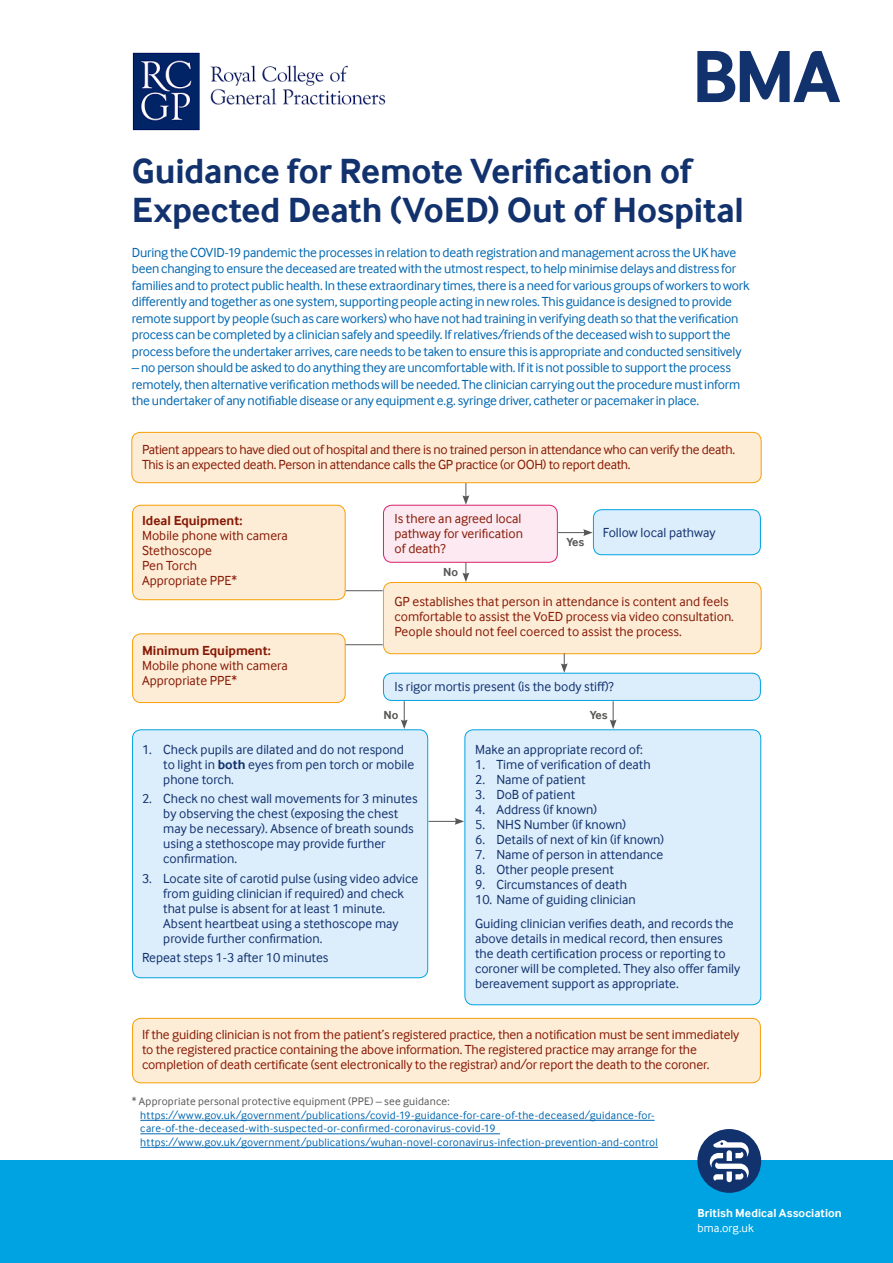
<style>
.page{position:relative;width:893px;height:1263px;background:#fff}
.page>*{position:absolute;margin:0;border:0;box-sizing:border-box;transform-origin:0 0}
.t1{font:700 36px/39px "Inter Face";letter-spacing:-.005em;color:#12326e}
.t2{font:13.5px/16.5px "Inter Face";letter-spacing:-.015em;color:#0067b1}
.t3{font:13.5px/15px "Inter Face";color:#12326e}
.t4{font:13.5px/15px "Inter Face";letter-spacing:-.01em;color:#861a06}
.t5{font:700 13.5px "Inter Face";color:#861a06}
.t6{font:700 12px "Inter Face";letter-spacing:.01em;color:#fff}
.t7{font:12px "Inter Face";letter-spacing:.01em;color:#fff}
.t8{font:700 12px "Inter Face";color:#575756}
.t9{font:11.25px/13.5px "Inter Face";letter-spacing:.02em;color:#0067b1}
.t10{font:11.25px "Inter Face";letter-spacing:.02em;color:#575756}
.s1{font-weight:700}
</style>
<div class="page">
<hr style="left:346px;top:590px;width:37px;height:1px;background:#575756">
<div style="left:0;top:1161px;width:893px;height:102px;background:#00a3e1"></div>
<div style="left:697px;top:1129px;width:64px;height:64px;background:#12326e;border-radius:50%"></div>
<svg style="left:710px;top:1140px;width:39px;height:42px"></svg>
<svg style="left:697px;top:51px;width:143px;height:51px"></svg>
<img style="left:132px;top:52px;width:254px;height:79px">
<hr style="left:140px;top:1120px;width:515px;height:1px;background:#0067b1">
<hr style="left:140px;top:1133px;width:360px;height:1px;background:#0067b1">
<hr style="left:140px;top:1147px;width:518px;height:1px;background:#0067b1">
<div style="left:132px;top:432px;width:629px;height:51px;background:#feedd6;border-radius:9px"></div>
<div style="left:131px;top:432px;width:630px;height:51px;border:1px solid #f69f07;border-radius:9px"></div>
<div style="left:133px;top:505px;width:212px;height:95px;background:#feedd6;border-radius:9px"></div>
<div style="left:132px;top:505px;width:214px;height:95px;border:1px solid #f69f07;border-radius:9px"></div>
<div style="left:133px;top:634px;width:212px;height:68px;background:#feedd6;border-radius:9px"></div>
<div style="left:132px;top:633px;width:214px;height:70px;border:1px solid #f69f07;border-radius:9px"></div>
<div style="left:383px;top:505px;width:174px;height:57px;background:#fce9f1;border-radius:9px"></div>
<div style="left:383px;top:505px;width:175px;height:58px;border:1px solid #da206c;border-radius:9px"></div>
<div style="left:593px;top:510px;width:167px;height:45px;background:#dcedfb;border-radius:9px"></div>
<div style="left:593px;top:509px;width:168px;height:46px;border:1px solid #00a3e1;border-radius:9px"></div>
<div style="left:383px;top:673px;width:377px;height:27px;background:#dcedfb;border-radius:9px"></div>
<div style="left:383px;top:673px;width:378px;height:28px;border:1px solid #00a3e1;border-radius:9px"></div>
<div style="left:133px;top:1018px;width:627px;height:65px;background:#feedd6;border-radius:9px"></div>
<div style="left:132px;top:1018px;width:629px;height:65px;border:1px solid #f69f07;border-radius:9px"></div>
<svg style="left:558px;top:529px;width:35px;height:7px"></svg>
<svg style="left:428px;top:818px;width:36px;height:7px"></svg>
<div style="left:465px;top:730px;width:296px;height:275px;background:#dcedfb;border-radius:9px"></div>
<div style="left:464px;top:729px;width:297px;height:276px;border:1px solid #00a3e1;border-radius:9px"></div>
<div style="left:133px;top:730px;width:295px;height:248px;background:#dcedfb;border-radius:9px"></div>
<div style="left:132px;top:729px;width:296px;height:249px;border:1px solid #00a3e1;border-radius:9px"></div>
<svg style="left:610px;top:701px;width:7px;height:28px"></svg>
<svg style="left:401px;top:701px;width:7px;height:28px"></svg>
<svg style="left:462px;top:483px;width:7px;height:22px"></svg>
<svg style="left:462px;top:563px;width:7px;height:19px"></svg>
<div style="left:383px;top:582px;width:378px;height:72px;background:#feedd6;border-radius:9px"></div>
<div style="left:383px;top:582px;width:378px;height:72px;border:1px solid #f69f07;border-radius:9px"></div>
<hr style="left:346px;top:644px;width:37px;height:1px;background:#575756">
<svg style="left:561px;top:653px;width:7px;height:20px"></svg>
<h1 class="t1" style="left:132px;top:151px;width:614px">Guidance for Remote Verification of<br>Expected Death (VoED) Out of Hospital</h1>
<p class="t2" style="left:132px;top:244px;width:619px">During the COVID-19 pandemic the processes in relation to death registration and management across the UK have been changing to ensure the deceased are treated with the utmost respect, to help minimise delays and distress for families and to protect public health. In these extraordinary times, there is a need for various groups of workers to work differently and together as one system, supporting people acting in new roles. This guidance is designed to provide remote support by people (such as care workers) who have not had training in verifying death so that the verification process can be completed by a clinician safely and speedily. If relatives/friends of the deceased wish to support the process before the undertaker arrives, care needs to be taken to ensure this is appropriate and conducted sensitively</p>
<p class="t2" style="left:132px;top:359px;width:610px">– no person should be asked to do anything they are uncomfortable with. If it is not possible to support the process remotely, then alternative verification methods will be needed. The clinician carrying out the procedure must inform the undertaker of any notifiable disease or any equipment e.g. syringe driver, catheter or pacemaker in place.</p>
<p class="t4" style="left:142px;top:442px;width:594px">Patient appears to have died out of hospital and there is no trained person in attendance who can verify the death.<br>This is an expected death. Person in attendance calls the GP practice (or OOH) to report death.</p>
<p class="t5" style="left:142px;top:512px;width:102px">Ideal Equipment:</p>
<p class="t4" style="left:142px;top:528px;width:147px">Mobile phone with camera<br>Stethoscope<br>Pen Torch<br>Appropriate PPE*</p>
<p class="t5" style="left:142px;top:643px;width:130px">Minimum Equipment:</p>
<p class="t4" style="left:142px;top:658px;width:147px">Mobile phone with camera<br>Appropriate PPE*</p>
<p class="t4" style="left:394px;top:510px;width:130px;text-align:justify">Is there an agreed local pathway for verification of death?</p>
<p class="t8" style="left:443px;top:565px;width:17px">No</p>
<p class="t8" style="left:566px;top:535px;width:19px">Yes</p>
<p class="t3" style="left:603px;top:524px;width:114px">Follow local pathway</p>
<p class="t4" style="left:394px;top:594px;width:341px">GP establishes that person in attendance is content and feels comfortable to assist the VoED process via video consultation.<br>People should not feel coerced to assist the process.</p>
<p class="t3" style="left:394px;top:679px;width:221px">Is rigor mortis present (is the body stiff)?</p>
<p class="t8" style="left:384px;top:707px;width:17px">No</p>
<p class="t8" style="left:590px;top:707px;width:19px">Yes</p>
<p class="t3" style="left:475px;top:742px;width:169px">Make an appropriate record of:</p>
<p class="t3" style="left:475px;top:757px;width:177px">1. Time of verification of death</p>
<p class="t3" style="left:475px;top:772px;width:112px">2. Name of patient</p>
<p class="t3" style="left:475px;top:787px;width:102px">3. DoB of patient</p>
<p class="t3" style="left:475px;top:802px;width:123px">4. Address (if known)</p>
<p class="t3" style="left:475px;top:817px;width:152px">5. NHS Number (if known)</p>
<p class="t3" style="left:475px;top:832px;width:190px">6. Details of next of kin (if known)</p>
<p class="t3" style="left:475px;top:847px;width:190px">7. Name of person in attendance</p>
<p class="t3" style="left:475px;top:862px;width:140px">8. Other people present</p>
<p class="t3" style="left:475px;top:877px;width:153px">9. Circumstances of death</p>
<p class="t3" style="left:475px;top:888px;width:260px;line-height:23.5px">10. Name of guiding clinician<br>Guiding clinician verifies death, and records the</p>
<p class="t3" style="left:475px;top:930px;width:267px">above details in medical record, then ensures the death certification process or reporting to coroner will be completed. They also offer family bereavement support as appropriate.</p>
<p class="t4" style="left:142px;top:1026px;width:599px">If the guiding clinician is not from the patient’s registered practice, then a notification must be sent immediately to the registered practice containing the above information. The registered practice may arrange for the completion of death certificate (sent electronically to the registrar) and/or report the death to the coroner.</p>
<p class="t3" style="left:163px;top:742px;width:252px;text-indent:-21px">1. Check pupils are dilated and do not respond to light in <span class="s1">both</span> eyes from pen torch or mobile phone torch.</p>
<p class="t3" style="left:163px;top:791px;width:256px;text-indent:-21px">2. Check no chest wall movements for 3 minutes by observing the chest (exposing the chest may be necessary). Absence of breath sounds using a stethoscope may provide further confirmation.</p>
<p class="t3" style="left:163px;top:870px;width:257px;text-indent:-21px">3. Locate site of carotid pulse (using video advice from guiding clinician if required) and check that pulse is absent for at least 1 minute.<br>Absent heartbeat using a stethoscope may provide further confirmation.</p>
<p class="t3" style="left:142px;top:950px;width:188px">Repeat steps 1-3 after 10 minutes</p>
<p class="t10" style="left:132px;top:1095px;width:319px">* Appropriate personal protective equipment (PPE) – see guidance:</p>
<p class="t9" style="left:140px;top:1108px;width:519px">https://www.gov.uk/government/publications/covid-19-guidance-for-care-of-the-deceased/guidance-for&shy;care-of-the-deceased-with-suspected-or-confirmed-coronavirus-covid-19 https://www.gov.uk/government/publications/wuhan-novel-coronavirus-infection-prevention-and-control</p>
<p class="t6" style="left:697px;top:1206px;width:146px">British Medical Association</p>
<p class="t7" style="left:697px;top:1221px;width:58px">bma.org.uk</p>
</div>
